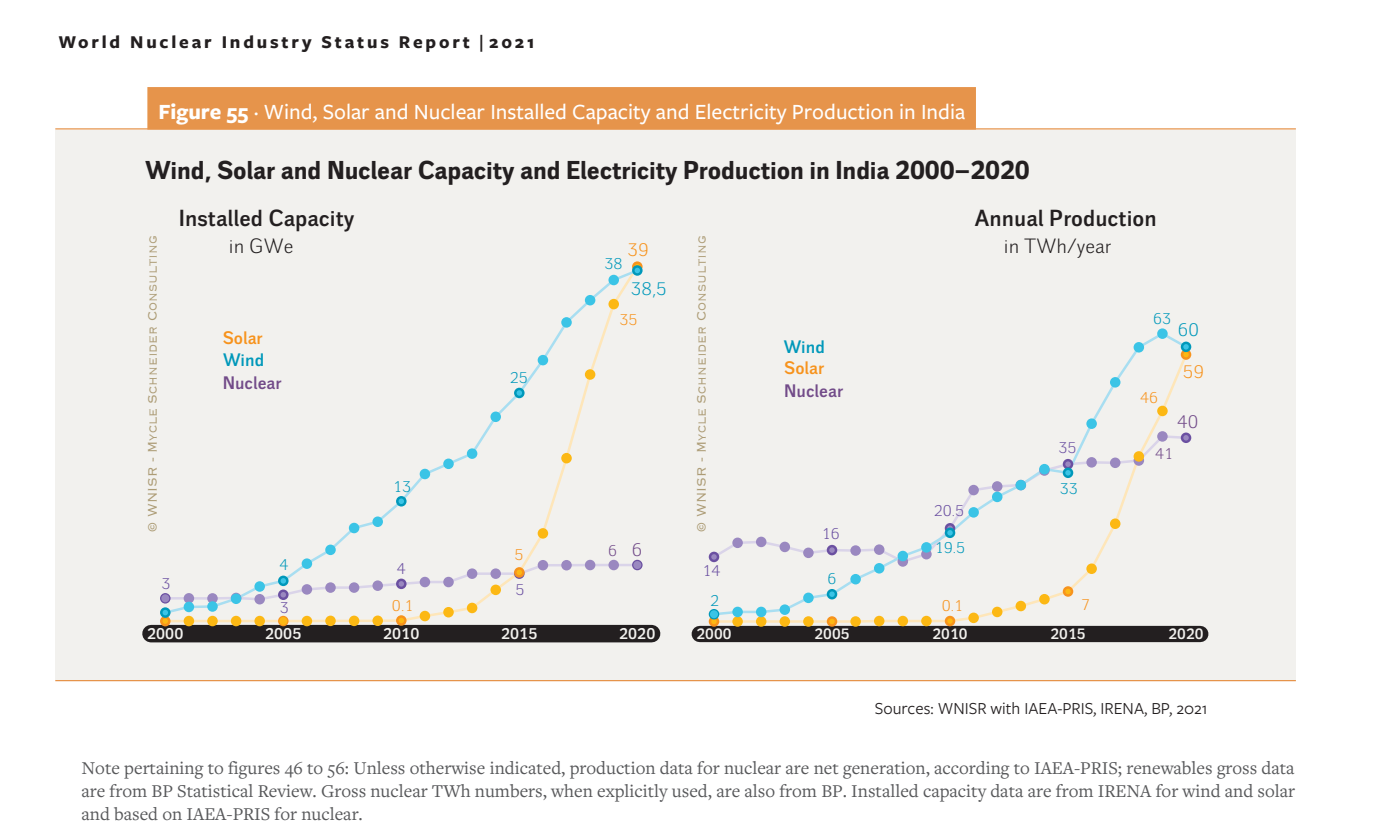
<style>
.page{position:relative;width:1374px;height:840px;background:#fff}
.page>*{position:absolute;margin:0;border:0;box-sizing:border-box;transform-origin:0 0}
.t1{font:700 25px "Walbaum Grotesk Text";letter-spacing:-.01em;color:#231f20}
.t2{font:500 22.5px "Freight Sans Pro";color:#fff}
.t3{font:700 22.5px "Walbaum Grotesk";color:#231f20}
.t4{font:20px "Walbaum Grotesk";color:#231f20}
.t5{font:18.75px/23px "Freight Text Pro";color:#57585a;text-align:justify}
.t6{font:700 18.75px "Freight Sans Pro";letter-spacing:.15em;color:#231f20}
.t7{font:17.5px "Freight Sans Pro";color:#231f20}
.t8{font:700 17.5px "Walbaum Grotesk";color:#724b89}
.t9{font:700 17.5px "Walbaum Grotesk";color:#f7931d}
.t10{font:700 17.5px "Walbaum Grotesk";color:#0098ba}
.t11{font:17.5px "Walbaum Grotesk";color:#0098ba}
.t12{font:17.5px "Walbaum Grotesk";color:#f7931d}
.t13{font:17.5px "Walbaum Grotesk";color:#724b89}
.t14{font:300 16.25px "Copperplate";color:#ad9c76}
.t15{font:700 15px "Walbaum Grotesk";color:#f2f1ee}
.t16{font:15px "Walbaum Grotesk";color:#0098ba}
.t17{font:15px "Walbaum Grotesk";color:#6b50a1}
.t18{font:15px "Walbaum Grotesk";color:#f7931d}
.t19{font:15px "Walbaum Grotesk";color:#724b89}
.t20{font:700 14.5px "Walbaum Grotesk";color:#f2f1ee}
.s1{font-weight:700}
.s2{font-size:17.5px}
</style>
<div class="page">
<hr style="left:55px;top:680px;width:1240px;height:1px;background:#e6944b">
<hr style="left:55px;top:128px;width:1240px;height:1px;background:#e6944b">
<div style="left:55px;top:130px;width:1240px;height:549px;background:#f2f1ee"></div>
<div style="left:151px;top:624px;width:500px;height:18px;background:#231f20"></div>
<hr style="left:189px;top:597px;width:23px;height:2px;background:#dad4e9">
<hr style="left:189px;top:619px;width:23px;height:3px;background:#fee6b9">
<hr style="left:189px;top:605px;width:23px;height:3px;background:#a8def1">
<div style="left:184px;top:593px;width:10px;height:10px;background:#9a88c0;border-radius:50%"></div>
<div style="left:184px;top:615px;width:10px;height:11px;background:#fcb814;border-radius:50%"></div>
<div style="left:207px;top:615px;width:11px;height:11px;background:#fcb814;border-radius:50%"></div>
<div style="left:184px;top:601px;width:10px;height:11px;background:#3bc4e6;border-radius:50%"></div>
<div style="left:699px;top:625px;width:501px;height:17px;background:#231f20"></div>
<svg style="left:160px;top:593px;width:32px;height:33px"></svg>
<div style="left:161px;top:594px;width:8px;height:8px;background:#9a88c0;border-radius:50%"></div>
<svg style="left:209px;top:261px;width:433px;height:365px"></svg>
<div style="left:633px;top:561px;width:8px;height:8px;background:#9a88c0;border-radius:50%"></div>
<svg style="left:708px;top:330px;width:483px;height:296px"></svg>
<div style="left:147px;top:87px;width:828px;height:43px;background:#e6944b"></div>
<p class="t6" style="left:59px;top:29px;width:477px">World Nuclear Industry Status Report | 2021</p>
<p class="t2" style="left:158px;top:96px;width:808px"><span class="s1">Figure 55</span> · Wind, Solar and Nuclear Installed Capacity and Electricity Production in India</p>
<h1 class="t1" style="left:145px;top:156px;width:885px">Wind, Solar and Nuclear Capacity and Electricity Production in India 2000–2020</h1>
<p class="t14" style="left:142px;top:532px;width:298px;rotate:-90deg">© WNISR - Mycle Schneider Consulting</p>
<p class="t17" style="left:161px;top:575px;width:11px">3</p>
<p class="t3" style="left:179px;top:205px;width:177px">Installed Capacity</p>
<p class="t4" style="left:229px;top:235px;width:66px">in GWe</p>
<p class="t9" style="left:223px;top:328px;width:42px">Solar</p>
<p class="t10" style="left:223px;top:350px;width:43px">Wind</p>
<p class="t8" style="left:223px;top:372px;width:60px">Nuclear</p>
<p class="t16" style="left:279px;top:556px;width:11px">4</p>
<p class="t17" style="left:280px;top:599px;width:11px">3</p>
<p class="t16" style="left:393px;top:478px;width:20px">13</p>
<p class="t17" style="left:397px;top:560px;width:11px">4</p>
<p class="t18" style="left:392px;top:597px;width:23px">0.1</p>
<p class="t16" style="left:510px;top:369px;width:20px">25</p>
<p class="t18" style="left:514px;top:546px;width:11px">5</p>
<p class="t17" style="left:515px;top:581px;width:11px">5</p>
<p class="t12" style="left:627px;top:240px;width:23px">39</p>
<p class="t16" style="left:604px;top:255px;width:20px">38</p>
<p class="t11" style="left:631px;top:278px;width:37px">38,5</p>
<p class="t18" style="left:619px;top:312px;width:20px">35</p>
<p class="t19" style="left:608px;top:542px;width:36px">6 <span class="s2">6</span></p>
<p class="t14" style="left:690px;top:532px;width:298px;rotate:-90deg">© WNISR - Mycle Schneider Consulting</p>
<p class="t17" style="left:702px;top:561px;width:20px">14</p>
<p class="t16" style="left:710px;top:592px;width:11px">2</p>
<p class="t10" style="left:783px;top:336px;width:43px">Wind</p>
<p class="t9" style="left:784px;top:358px;width:42px">Solar</p>
<p class="t8" style="left:784px;top:381px;width:60px">Nuclear</p>
<p class="t17" style="left:821px;top:525px;width:20px">16</p>
<p class="t16" style="left:827px;top:570px;width:11px">6</p>
<p class="t3" style="left:974px;top:205px;width:183px">Annual Production</p>
<p class="t4" style="left:1003px;top:235px;width:109px">in TWh/year</p>
<p class="t17" style="left:933px;top:502px;width:32px">20.5</p>
<p class="t16" style="left:934px;top:539px;width:32px">19.5</p>
<p class="t18" style="left:941px;top:597px;width:23px">0.1</p>
<p class="t17" style="left:1058px;top:439px;width:20px">35</p>
<p class="t16" style="left:1059px;top:481px;width:20px">33</p>
<p class="t18" style="left:1081px;top:596px;width:11px">7</p>
<p class="t16" style="left:1152px;top:310px;width:20px">63</p>
<p class="t18" style="left:1140px;top:389px;width:20px">46</p>
<p class="t11" style="left:1177px;top:320px;width:23px">60</p>
<p class="t12" style="left:1182px;top:362px;width:23px">59</p>
<p class="t13" style="left:1176px;top:412px;width:23px">40</p>
<p class="t19" style="left:1154px;top:445px;width:20px">41</p>
<p class="t15" style="left:147px;top:625px;width:38px">2000</p>
<p class="t15" style="left:265px;top:625px;width:38px">2005</p>
<p class="t15" style="left:383px;top:625px;width:38px">2010</p>
<p class="t15" style="left:501px;top:625px;width:38px">2015</p>
<p class="t15" style="left:619px;top:625px;width:38px">2020</p>
<p class="t20" style="left:696px;top:626px;width:36px">2000</p>
<p class="t20" style="left:814px;top:626px;width:36px">2005</p>
<p class="t20" style="left:932px;top:626px;width:36px">2010</p>
<p class="t20" style="left:1050px;top:626px;width:36px">2015</p>
<p class="t20" style="left:1168px;top:626px;width:36px">2020</p>
<p class="t7" style="left:874px;top:697px;width:334px">Sources: WNISR with IAEA-PRIS, IRENA, BP, 2021</p>
<p class="t5" style="left:81px;top:755px;width:1214px">Note pertaining to figures 46 to 56: Unless otherwise indicated, production data for nuclear are net generation, according to IAEA-PRIS; renewables gross data are from BP Statistical Review. Gross nuclear TWh numbers, when explicitly used, are also from BP. Installed capacity data are from IRENA for wind and solar and based on IAEA-PRIS for nuclear.</p>
</div>
